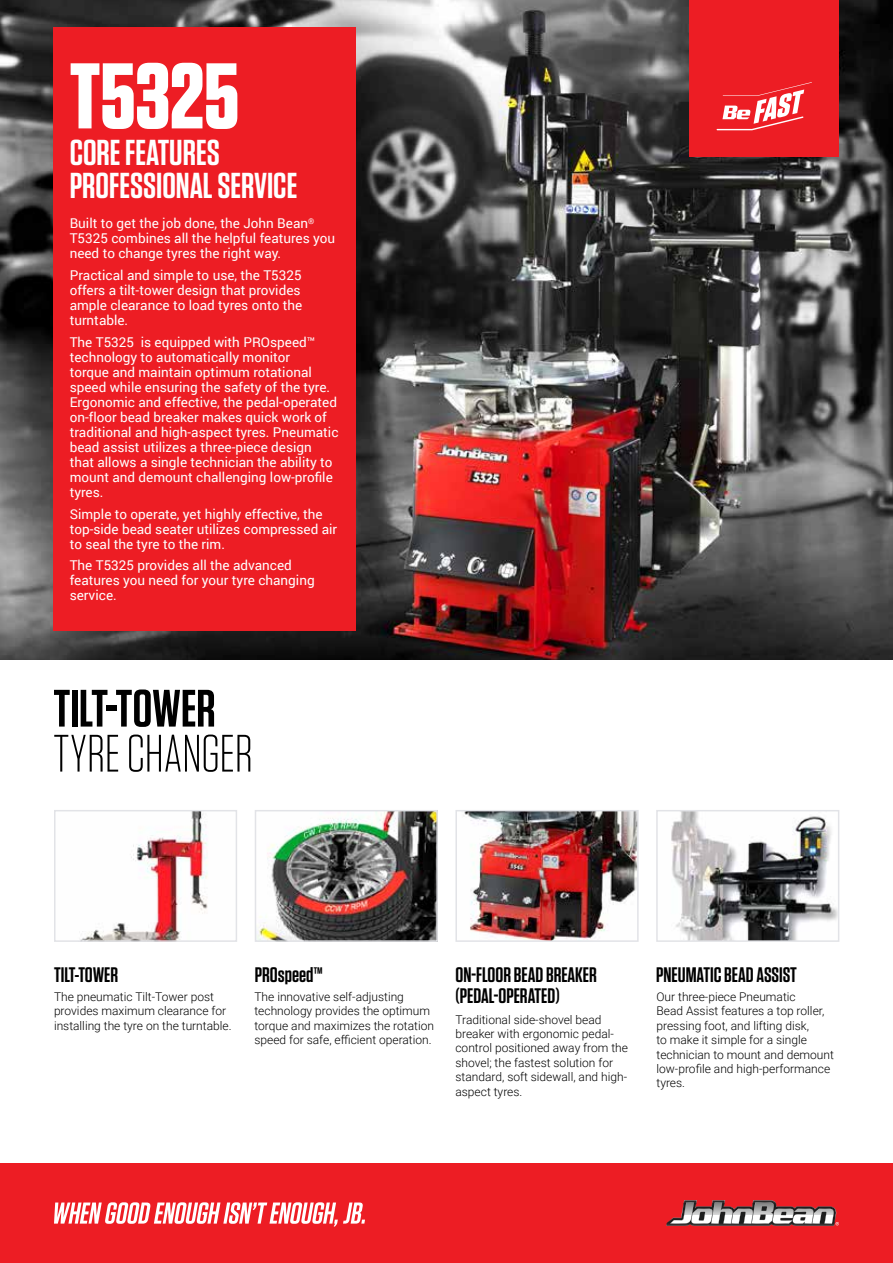
<style>
.page{position:relative;width:893px;height:1263px;background:#fff}
.page>*{position:absolute;margin:0;border:0;box-sizing:border-box;transform-origin:0 0}
.t1{font:700 93px "Tungsten";color:#fff}
.t2{font:300 52.5px "Tungsten";letter-spacing:-.01em;color:#000}
.t3{font:600 52.5px "Tungsten";letter-spacing:-.005em;color:#000}
.t4{font:600 36px/33px "Tungsten";color:#fff}
.t5{font:600 21px/21px "Tungsten";color:#000}
.t6{font:13.5px/15px "Roboto";color:#fff}
.t7{font:300 12px/14.4px "Roboto";color:#000}
</style>
<div class="page">
<img style="left:0;top:0;width:893px;height:659px">
<img style="left:463px;top:813px;width:173px;height:126px">
<div style="left:455px;top:810px;width:184px;height:132px;border:2px solid #e2e3e7"></div>
<img style="left:258px;top:813px;width:177px;height:126px">
<div style="left:255px;top:810px;width:183px;height:132px;border:2px solid #e2e3e7"></div>
<img style="left:82px;top:813px;width:126px;height:126px">
<div style="left:54px;top:810px;width:183px;height:132px;border:2px solid #e2e3e7"></div>
<img style="left:671px;top:813px;width:165px;height:126px">
<div style="left:656px;top:810px;width:183px;height:132px;border:2px solid #e2e3e7"></div>
<div style="left:53px;top:27px;width:303px;height:604px;background:#ed1d24"></div>
<div style="left:0;top:1164px;width:893px;height:99px;background:#ed1d24"></div>
<svg style="left:54px;top:1202px;width:311px;height:25px"></svg>
<svg style="left:666px;top:1200px;width:173px;height:26px"></svg>
<div style="left:689px;top:0;width:150px;height:156px;background:#ed1d24"></div>
<svg style="left:723px;top:82px;width:89px;height:14px"></svg>
<svg style="left:717px;top:90px;width:87px;height:40px"></svg>
<h1 class="t1" style="left:70px;top:46px;width:171px">T5325</h1>
<h3 class="t4" style="left:70px;top:137px;width:229px">CORE FEATURES<br>PROFESSIONAL SERVICE</h3>
<p class="t6" style="left:70px;top:216px;width:267px">Built to get the job done, the John Bean<sup>®<br></sup>T5325 combines all the helpful features you need to change tyres the right way.</p>
<p class="t6" style="left:70px;top:267px;width:234px">Practical and simple to use, the T5325 offers a tilt-tower design that provides ample clearance to load tyres onto the turntable.</p>
<p class="t6" style="left:70px;top:334px;width:270px">The T5325 is equipped with PROspeed™ technology to automatically monitor<br>torque and maintain optimum rotational speed while ensuring the safety of the tyre.<br>Ergonomic and effective, the pedal-operated on-floor bead breaker makes quick work of traditional and high-aspect tyres. Pneumatic bead assist utilizes a three-piece design that allows a single technician the ability to mount and demount challenging low-profile tyres.</p>
<p class="t6" style="left:70px;top:506px;width:269px">Simple to operate, yet highly effective, the top-side bead seater utilizes compressed air to seal the tyre to the rim.</p>
<p class="t6" style="left:70px;top:557px;width:246px">The T5325 provides all the advanced features you need for your tyre changing service.</p>
<h2 class="t3" style="left:53px;top:681px;width:164px">TILT-TOWER</h2>
<h2 class="t2" style="left:53px;top:727px;width:201px">TYRE CHANGER</h2>
<h3 class="t5" style="left:255px;top:964px;width:70px">PROspeed™</h3>
<h3 class="t5" style="left:455px;top:964px;width:143px">ON-FLOOR BEAD BREAKER (PEDAL-OPERATED)</h3>
<h3 class="t5" style="left:54px;top:964px;width:66px">TILT-TOWER</h3>
<h3 class="t5" style="left:656px;top:964px;width:142px">PNEUMATIC BEAD ASSIST</h3>
<p class="t7" style="left:54px;top:989px;width:179px">The pneumatic Tilt-Tower post provides maximum clearance for installing the tyre on the turntable.</p>
<p class="t7" style="left:254px;top:989px;width:181px">The innovative self-adjusting technology provides the optimum torque and maximizes the rotation speed for safe, efficient operation.</p>
<p class="t7" style="left:656px;top:989px;width:179px">Our three-piece Pneumatic<br>Bead Assist features a top roller, pressing foot, and lifting disk,<br>to make it simple for a single technician to mount and demount low-profile and high-performance tyres.</p>
<p class="t7" style="left:455px;top:1012px;width:174px">Traditional side-shovel bead breaker with ergonomic pedal&shy;control positioned away from the shovel; the fastest solution for standard, soft sidewall, and high&shy;aspect tyres.</p>
</div>
